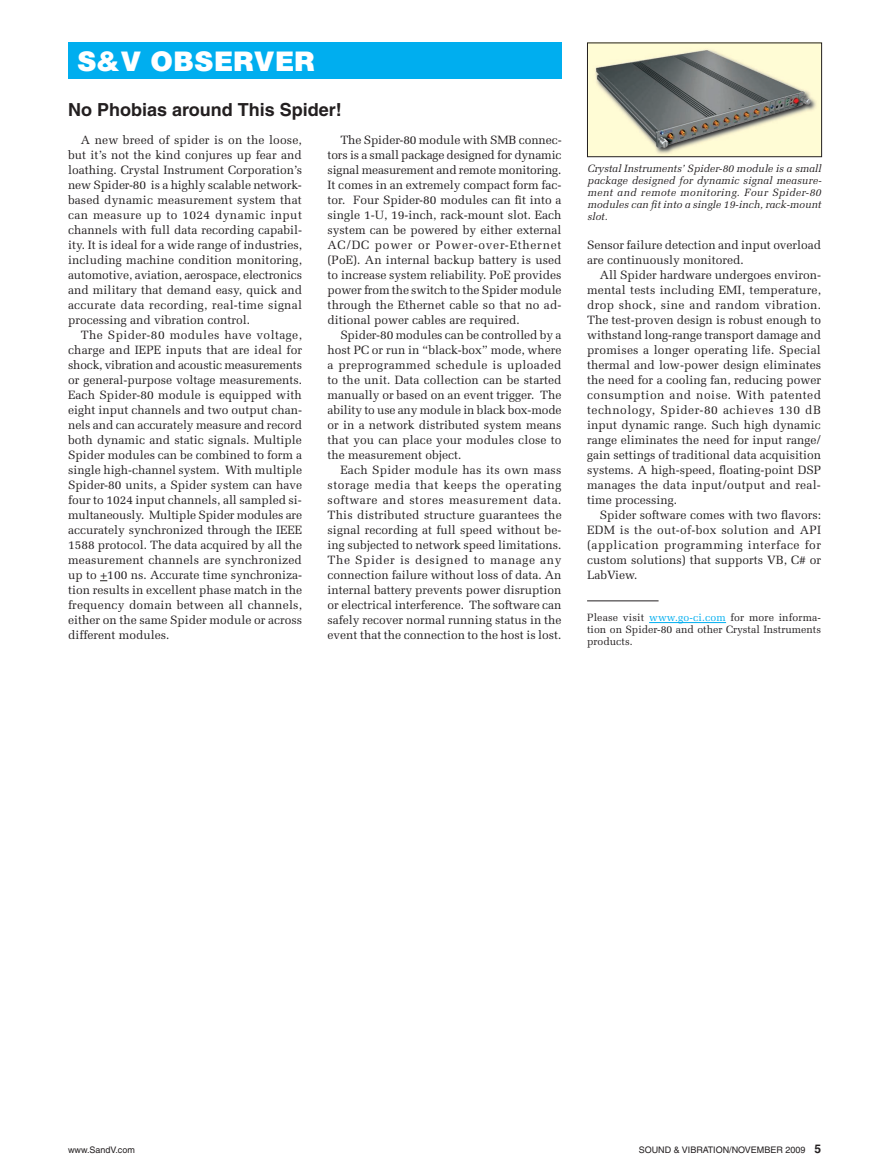
<style>
.page{position:relative;width:878px;height:1175px;background:#fff}
.page>*{position:absolute;margin:0;border:0;box-sizing:border-box;transform-origin:0 0}
.t1{font:900 27px "Helvetica";color:#fff}
.t2{font:700 18px "Helvetica";color:#231f20}
.t3{font:12px/15px "Melior";color:#231f20;text-align:justify}
.t4{font:italic 10.5px/12px "Melior";color:#231f20;text-align:justify}
.t5{font:10.5px/12px "Melior";color:#231f20;text-align:justify}
.t6{font:9px "Helvetica";color:#231f20}
.s1{color:#00aeef}
.s2{font-weight:700;font-size:12px}
</style>
<div class="page">
<div style="left:68px;top:43px;width:493px;height:36px;background:#00aeef"></div>
<img style="left:589px;top:45px;width:231px;height:110px">
<div style="left:587px;top:43px;width:235px;height:114px;border:1px solid #231f20"></div>
<hr style="left:587px;top:600px;width:71px;height:1px;background:#231f20">
<hr style="left:649px;top:622px;width:77px;height:1px;background:#00aeef">
<h1 class="t1" style="left:77px;top:44px;width:240px">S&amp;V OBSERVER</h1>
<h2 class="t2" style="left:68px;top:99px;width:275px">No Phobias around This Spider!</h2>
<p class="t3" style="left:68px;top:132px;width:236px;text-indent:13px">A new breed of spider is on the loose, but it’s not the kind conjures up fear and loathing. Crystal Instrument Corporation’s new Spider-80 is a highly scalable network&shy;based dynamic measurement system that can measure up to 1024 dynamic input channels with full data recording capabil&shy;ity. It is ideal for a wide range of industries, including machine condition monitoring, automotive, aviation, aerospace, electronics and military that demand easy, quick and accurate data recording, real-time signal processing and vibration control.</p>
<p class="t3" style="left:68px;top:327px;width:235px;text-indent:13px">The Spider-80 modules have voltage, charge and IEPE inputs that are ideal for shock, vibration and acoustic measurements or general-purpose voltage measurements.<br>Each Spider-80 module is equipped with eight input channels and two output chan&shy;nels and can accurately measure and record both dynamic and static signals. Multiple Spider modules can be combined to form a single high-channel system. With multiple Spider-80 units, a Spider system can have four to 1024 input channels, all sampled si&shy;multaneously. Multiple Spider modules are accurately synchronized through the IEEE 1588 protocol. The data acquired by all the measurement channels are synchronized up to +100 ns. Accurate time synchroniza&shy;tion results in excellent phase match in the frequency domain between all channels, either on the same Spider module or across different modules.</p>
<p class="t3" style="left:327px;top:132px;width:235px;text-indent:13px">The Spider-80 module with SMB connec&shy;tors is a small package designed for dynamic signal measurement and remote monitoring.<br>It comes in an extremely compact form fac&shy;tor. Four Spider-80 modules can fit into a single 1-U, 19-inch, rack-mount slot. Each system can be powered by either external AC/DC power or Power-over-Ethernet (PoE). An internal backup battery is used to increase system reliability. PoE provides power from the switch to the Spider module through the Ethernet cable so that no ad&shy;ditional power cables are required.</p>
<p class="t3" style="left:327px;top:327px;width:235px;text-indent:13px">Spider-80 modules can be controlled by a host PC or run in “black-box” mode, where a preprogrammed schedule is uploaded to the unit. Data collection can be started manually or based on an event trigger. The ability to use any module in black box-mode or in a network distributed system means that you can place your modules close to the measurement object.</p>
<p class="t3" style="left:327px;top:462px;width:235px;text-indent:13px">Each Spider module has its own mass storage media that keeps the operating software and stores measurement data.<br>This distributed structure guarantees the signal recording at full speed without be&shy;ing subjected to network speed limitations.<br>The Spider is designed to manage any connection failure without loss of data. An internal battery prevents power disruption or electrical interference. The software can safely recover normal running status in the event that the connection to the host is lost.</p>
<p class="t4" style="left:587px;top:162px;width:235px">Crystal Instruments’ Spider-80 module is a small package designed for dynamic signal measure&shy;ment and remote monitoring. Four Spider-80 modules can fit into a single 19-inch, rack-mount slot.</p>
<p class="t3" style="left:587px;top:237px;width:235px">Sensor failure detection and input overload are continuously monitored.</p>
<p class="t3" style="left:587px;top:267px;width:236px;text-indent:13px">All Spider hardware undergoes environ&shy;mental tests including EMI, temperature, drop shock, sine and random vibration.<br>The test-proven design is robust enough to withstand long-range transport damage and promises a longer operating life. Special thermal and low-power design eliminates the need for a cooling fan, reducing power consumption and noise. With patented technology, Spider-80 achieves 130 dB input dynamic range. Such high dynamic range eliminates the need for input range/ gain settings of traditional data acquisition systems. A high-speed, floating-point DSP manages the data input/output and real&shy;time processing.</p>
<p class="t3" style="left:587px;top:507px;width:235px;text-indent:13px">Spider software comes with two flavors:<br>EDM is the out-of-box solution and API (application programming interface for custom solutions) that supports VB, C# or LabView.</p>
<p class="t5" style="left:587px;top:611px;width:235px">Please visit <span class="s1">www.go-ci.com</span> for more informa&shy;tion on Spider-80 and other Crystal Instruments products.</p>
<p class="t6" style="left:68px;top:1144px;width:68px">www.SandV.com</p>
<p class="t6" style="left:638px;top:1144px;width:184px">SOUND &amp; VIBRATION/NOVEMBER 2009 <span class="s2">5</span></p>
</div>
